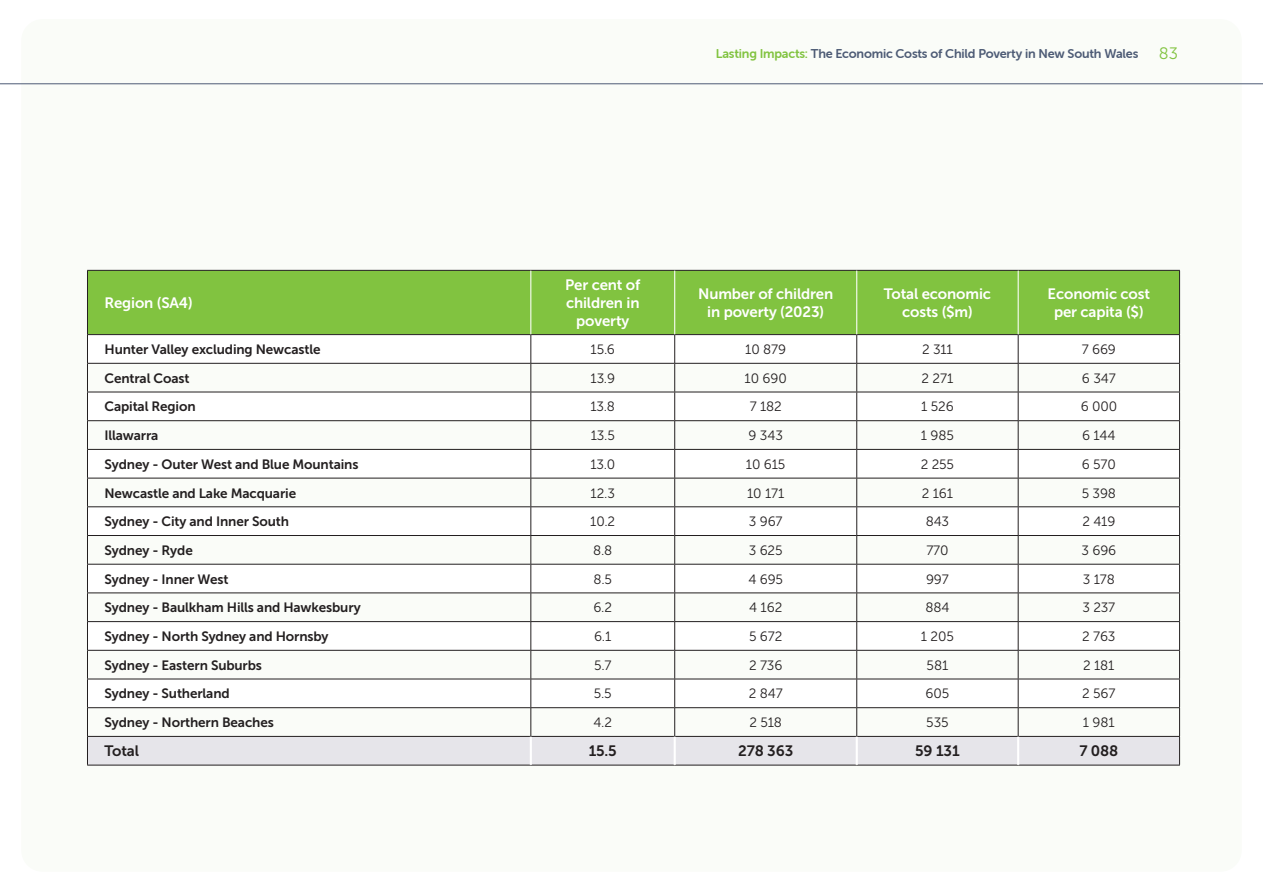
<style>
.page{position:relative;width:1263px;height:893px;background:#fff}
.page>*{position:absolute;margin:0;border:0;box-sizing:border-box;transform-origin:0 0}
.t1{font:15px/18px "Museo Sans 700";letter-spacing:-.01em;color:#fff;text-align:center}
.t2{font:15px "Museo Sans 700";letter-spacing:-.01em;color:#231f20}
.t3{font:13.5px "Museo Sans 700";letter-spacing:-.01em;color:#231f20}
.t4{font:13.5px "Museo Sans 300";letter-spacing:-.01em;color:#231f20}
.t5{font:12.75px "Museo Sans Rounded 700";letter-spacing:-.015em;color:#4d5b75}
.s1{color:#81c340}
.s2{font-family:"Museo Sans 300";font-size:16.5px;color:#81c340}
</style>
<div class="page">
<div style="left:21px;top:19px;width:1221px;height:853px;background:#fafcf8;border-radius:21px"></div>
<hr style="left:0;top:84px;width:1263px;height:1px;background:#4d5b75">
<div style="left:88px;top:271px;width:1091px;height:63px;background:#81c340"></div>
<hr style="left:87px;top:270px;width:444px;height:1px;background:#231f20">
<hr style="left:87px;top:271px;width:1px;height:63px;background:#231f20">
<hr style="left:531px;top:270px;width:144px;height:1px;background:#231f20">
<hr style="left:675px;top:270px;width:182px;height:1px;background:#231f20">
<hr style="left:857px;top:270px;width:161px;height:1px;background:#231f20">
<hr style="left:1018px;top:270px;width:162px;height:1px;background:#231f20">
<hr style="left:1179px;top:271px;width:1px;height:63px;background:#231f20">
<hr style="left:87px;top:334px;width:444px;height:1px;background:#231f20">
<hr style="left:531px;top:334px;width:144px;height:1px;background:#231f20">
<hr style="left:675px;top:334px;width:182px;height:1px;background:#231f20">
<hr style="left:857px;top:334px;width:161px;height:1px;background:#231f20">
<hr style="left:1018px;top:334px;width:162px;height:1px;background:#231f20">
<svg style="left:87px;top:335px;width:1093px;height:430px"></svg>
<hr style="left:87px;top:765px;width:444px;height:1px;background:#231f20">
<hr style="left:531px;top:765px;width:144px;height:1px;background:#231f20">
<hr style="left:675px;top:765px;width:182px;height:1px;background:#231f20">
<hr style="left:857px;top:765px;width:161px;height:1px;background:#231f20">
<hr style="left:1018px;top:765px;width:162px;height:1px;background:#231f20">
<hr style="left:530px;top:737px;width:2px;height:28px;background:#fff">
<hr style="left:674px;top:737px;width:2px;height:28px;background:#fff">
<hr style="left:856px;top:737px;width:2px;height:28px;background:#fff">
<hr style="left:1017px;top:737px;width:2px;height:28px;background:#fff">
<hr style="left:530px;top:271px;width:1px;height:63px;background:#fff">
<hr style="left:674px;top:271px;width:1px;height:63px;background:#fff">
<hr style="left:856px;top:271px;width:1px;height:63px;background:#fff">
<hr style="left:1018px;top:271px;width:1px;height:63px;background:#fff">
<p class="t1" style="left:104px;top:294px;width:90px">Region (SA4)</p>
<p class="t5" style="left:716px;top:46px;width:464px"><span class="s1">Lasting Impacts:</span> The Economic Costs of Child Poverty in New South Wales <span class="s2">83</span></p>
<p class="t1" style="left:565px;top:276px;width:77px">Per cent of children in poverty</p>
<p class="t1" style="left:698px;top:285px;width:137px">Number of children in poverty (2023)</p>
<p class="t1" style="left:884px;top:285px;width:109px">Total economic costs ($m)</p>
<p class="t1" style="left:1048px;top:285px;width:104px">Economic cost per capita ($)</p>
<p class="t3" style="left:104px;top:342px;width:218px">Hunter Valley excluding Newcastle</p>
<p class="t4" style="left:591px;top:342px;width:26px">15.6</p>
<p class="t4" style="left:745px;top:342px;width:42px">10 879</p>
<p class="t4" style="left:922px;top:342px;width:32px">2 311</p>
<p class="t4" style="left:1082px;top:342px;width:36px">7 669</p>
<p class="t3" style="left:104px;top:371px;width:87px">Central Coast</p>
<p class="t4" style="left:590px;top:371px;width:26px">13.9</p>
<p class="t4" style="left:745px;top:371px;width:44px">10 690</p>
<p class="t4" style="left:922px;top:371px;width:33px">2 271</p>
<p class="t4" style="left:1082px;top:371px;width:35px">6 347</p>
<p class="t3" style="left:104px;top:399px;width:93px">Capital Region</p>
<p class="t4" style="left:590px;top:399px;width:26px">13.8</p>
<p class="t4" style="left:750px;top:399px;width:34px">7 182</p>
<p class="t4" style="left:921px;top:399px;width:34px">1 526</p>
<p class="t4" style="left:1081px;top:399px;width:38px">6 000</p>
<p class="t3" style="left:104px;top:428px;width:56px">Illawarra</p>
<p class="t4" style="left:591px;top:428px;width:26px">13.5</p>
<p class="t4" style="left:748px;top:428px;width:36px">9 343</p>
<p class="t4" style="left:921px;top:428px;width:35px">1 985</p>
<p class="t4" style="left:1082px;top:428px;width:35px">6 144</p>
<p class="t3" style="left:104px;top:457px;width:255px">Sydney - Outer West and Blue Mountains</p>
<p class="t4" style="left:590px;top:457px;width:26px">13.0</p>
<p class="t4" style="left:746px;top:457px;width:41px">10 615</p>
<p class="t4" style="left:921px;top:457px;width:35px">2 255</p>
<p class="t4" style="left:1082px;top:457px;width:36px">6 570</p>
<p class="t3" style="left:104px;top:485px;width:193px">Newcastle and Lake Macquarie</p>
<p class="t4" style="left:590px;top:486px;width:26px">12.3</p>
<p class="t4" style="left:747px;top:486px;width:39px">10 171</p>
<p class="t4" style="left:922px;top:486px;width:33px">2 161</p>
<p class="t4" style="left:1082px;top:486px;width:36px">5 398</p>
<p class="t3" style="left:104px;top:514px;width:186px">Sydney - City and Inner South</p>
<p class="t4" style="left:590px;top:514px;width:26px">10.2</p>
<p class="t4" style="left:749px;top:514px;width:35px">3 967</p>
<p class="t4" style="left:926px;top:514px;width:25px">843</p>
<p class="t4" style="left:1082px;top:514px;width:35px">2 419</p>
<p class="t3" style="left:104px;top:543px;width:90px">Sydney - Ryde</p>
<p class="t4" style="left:593px;top:543px;width:20px">8.8</p>
<p class="t4" style="left:749px;top:543px;width:35px">3 625</p>
<p class="t4" style="left:926px;top:543px;width:24px">770</p>
<p class="t4" style="left:1081px;top:543px;width:36px">3 696</p>
<p class="t3" style="left:104px;top:571px;width:126px">Sydney - Inner West</p>
<p class="t4" style="left:593px;top:572px;width:20px">8.5</p>
<p class="t4" style="left:748px;top:572px;width:36px">4 695</p>
<p class="t4" style="left:926px;top:572px;width:24px">997</p>
<p class="t4" style="left:1083px;top:572px;width:34px">3 178</p>
<p class="t3" style="left:104px;top:600px;width:258px">Sydney - Baulkham Hills and Hawkesbury</p>
<p class="t4" style="left:593px;top:600px;width:20px">6.2</p>
<p class="t4" style="left:749px;top:600px;width:35px">4 162</p>
<p class="t4" style="left:925px;top:600px;width:26px">884</p>
<p class="t4" style="left:1082px;top:600px;width:34px">3 237</p>
<p class="t3" style="left:104px;top:629px;width:226px">Sydney - North Sydney and Hornsby</p>
<p class="t4" style="left:594px;top:629px;width:19px">6.1</p>
<p class="t4" style="left:749px;top:629px;width:35px">5 672</p>
<p class="t4" style="left:921px;top:629px;width:34px">1 205</p>
<p class="t4" style="left:1082px;top:629px;width:35px">2 763</p>
<p class="t3" style="left:104px;top:657px;width:159px">Sydney - Eastern Suburbs</p>
<p class="t4" style="left:594px;top:658px;width:19px">5.7</p>
<p class="t4" style="left:749px;top:658px;width:35px">2 736</p>
<p class="t4" style="left:927px;top:658px;width:23px">581</p>
<p class="t4" style="left:1083px;top:658px;width:33px">2 181</p>
<p class="t3" style="left:104px;top:686px;width:127px">Sydney - Sutherland</p>
<p class="t4" style="left:594px;top:686px;width:19px">5.5</p>
<p class="t4" style="left:749px;top:686px;width:35px">2 847</p>
<p class="t4" style="left:925px;top:686px;width:25px">605</p>
<p class="t4" style="left:1082px;top:686px;width:35px">2 567</p>
<p class="t3" style="left:104px;top:715px;width:171px">Sydney - Northern Beaches</p>
<p class="t4" style="left:594px;top:715px;width:20px">4.2</p>
<p class="t4" style="left:749px;top:715px;width:34px">2 518</p>
<p class="t4" style="left:926px;top:715px;width:24px">535</p>
<p class="t4" style="left:1083px;top:715px;width:33px">1 981</p>
<p class="t2" style="left:104px;top:743px;width:36px">Total</p>
<p class="t2" style="left:589px;top:743px;width:30px">15.5</p>
<p class="t2" style="left:738px;top:743px;width:57px">278 363</p>
<p class="t2" style="left:915px;top:743px;width:46px">59 131</p>
<p class="t2" style="left:1079px;top:743px;width:40px">7 088</p>
</div>
